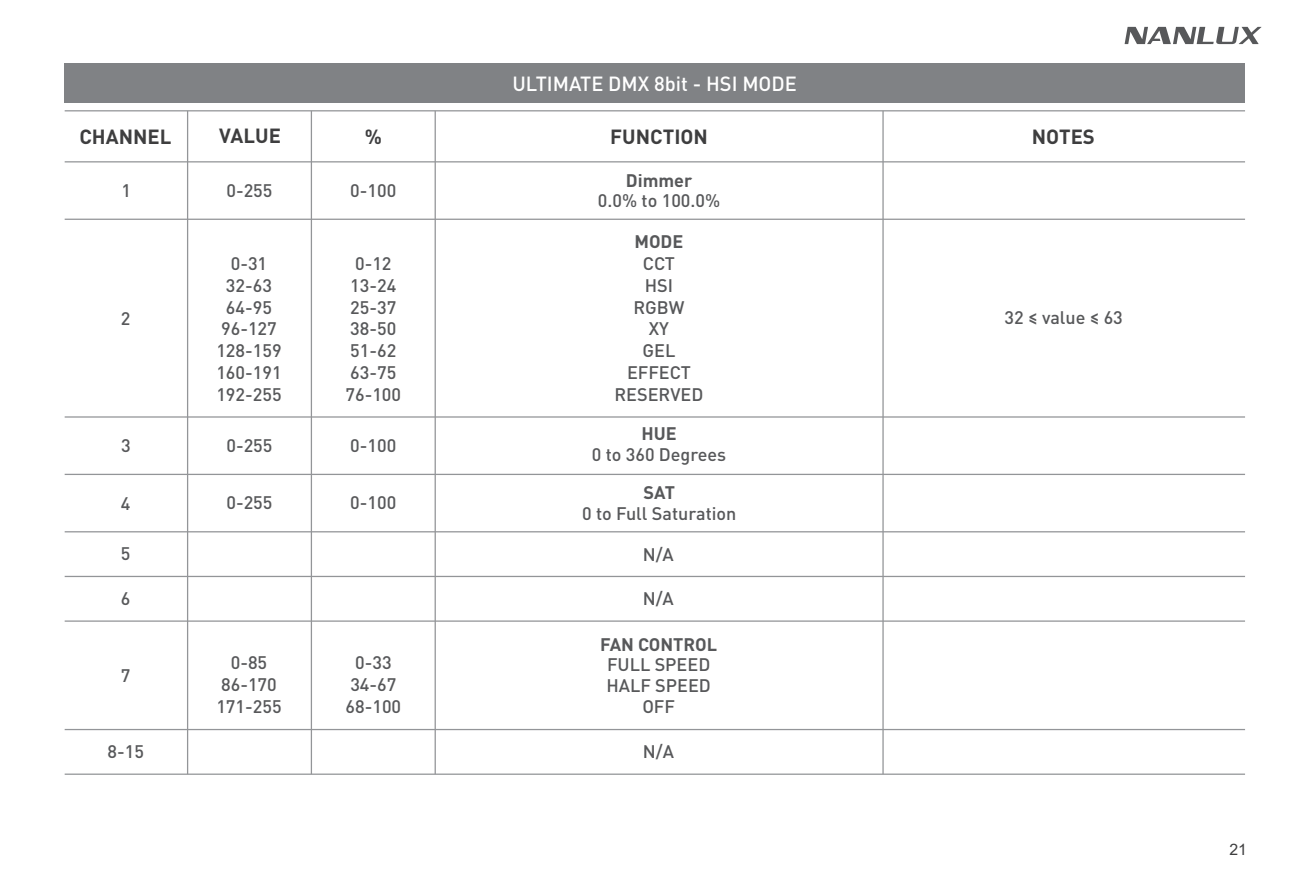
<style>
.page{position:relative;width:1308px;height:893px;background:#fff}
.page>*{position:absolute;margin:0;border:0;box-sizing:border-box;transform-origin:0 0}
.t1{font:700 20.25px "DIN Pro";color:#3e3e3f}
.t2{font:500 20.25px "DIN Pro";color:#fff}
.t3{font:500 18px/21.8px "DIN Pro";color:#57585a;text-align:center}
.t4{font:700 18px "DIN Pro";color:#57585a}
.t5{font:15.75px "Arial";color:#3e3e3f}
</style>
<div class="page">
<svg style="left:1124px;top:27px;width:137px;height:17px"></svg>
<div style="left:65px;top:64px;width:1180px;height:39px;background:#808285"></div>
<hr style="left:65px;top:110px;width:1180px;height:1px;background:#939598">
<hr style="left:65px;top:161px;width:1180px;height:1px;background:#939598">
<hr style="left:65px;top:219px;width:1180px;height:1px;background:#939598">
<hr style="left:65px;top:474px;width:1180px;height:1px;background:#939598">
<hr style="left:65px;top:531px;width:1180px;height:1px;background:#939598">
<hr style="left:65px;top:576px;width:1180px;height:1px;background:#939598">
<hr style="left:65px;top:416px;width:1180px;height:2px;background:#939598">
<hr style="left:187px;top:111px;width:1px;height:663px;background:#939598">
<hr style="left:311px;top:111px;width:1px;height:663px;background:#939598">
<hr style="left:434px;top:111px;width:2px;height:663px;background:#939598">
<hr style="left:882px;top:111px;width:1px;height:663px;background:#939598">
<hr style="left:65px;top:620px;width:1180px;height:2px;background:#939598">
<hr style="left:65px;top:729px;width:1180px;height:1px;background:#939598">
<hr style="left:65px;top:773px;width:1180px;height:2px;background:#939598">
<p class="t2" style="left:512px;top:70px;width:286px">ULTIMATE DMX 8bit - HSI MODE</p>
<p class="t1" style="left:79px;top:122px;width:94px">CHANNEL</p>
<p class="t1" style="left:219px;top:122px;width:63px">VALUE</p>
<p class="t1" style="left:365px;top:122px;width:19px">%</p>
<p class="t1" style="left:610px;top:122px;width:99px">FUNCTION</p>
<p class="t1" style="left:1031px;top:122px;width:65px">NOTES</p>
<p class="t3" style="left:121px;top:179px;width:11px">1</p>
<p class="t3" style="left:121px;top:306px;width:11px">2</p>
<p class="t3" style="left:121px;top:434px;width:11px">3</p>
<p class="t3" style="left:121px;top:491px;width:11px">4</p>
<p class="t3" style="left:121px;top:542px;width:11px">5</p>
<p class="t3" style="left:121px;top:587px;width:11px">6</p>
<p class="t3" style="left:121px;top:664px;width:11px">7</p>
<p class="t3" style="left:226px;top:179px;width:48px">0-255</p>
<p class="t3" style="left:350px;top:179px;width:48px">0-100</p>
<p class="t3" style="left:216px;top:252px;width:67px">0-31<br>32-63<br>64-95<br>96-127<br>128-159<br>160-191<br>192-255</p>
<p class="t3" style="left:345px;top:252px;width:57px">0-12<br>13-24<br>25-37<br>38-50<br>51-62<br>63-75<br>76-100</p>
<p class="t3" style="left:226px;top:434px;width:48px">0-255</p>
<p class="t3" style="left:226px;top:491px;width:48px">0-255</p>
<p class="t3" style="left:350px;top:434px;width:48px">0-100</p>
<p class="t3" style="left:350px;top:491px;width:48px">0-100</p>
<p class="t3" style="left:216px;top:651px;width:67px">0-85<br>86-170<br>171-255</p>
<p class="t3" style="left:345px;top:651px;width:57px">0-33<br>34-67<br>68-100</p>
<p class="t4" style="left:626px;top:168px;width:68px">Dimmer</p>
<p class="t3" style="left:598px;top:189px;width:124px">0.0% to 100.0%</p>
<p class="t4" style="left:634px;top:229px;width:50px">MODE</p>
<p class="t3" style="left:614px;top:252px;width:90px">CCT<br>HSI<br>RGBW<br>XY<br>GEL<br>EFFECT<br>RESERVED</p>
<p class="t4" style="left:641px;top:421px;width:37px">HUE</p>
<p class="t3" style="left:592px;top:442px;width:136px">0 to 360 Degrees</p>
<p class="t4" style="left:643px;top:480px;width:33px">SAT</p>
<p class="t3" style="left:582px;top:502px;width:156px">0 to Full Saturation</p>
<p class="t3" style="left:643px;top:542px;width:33px">N/A</p>
<p class="t3" style="left:643px;top:587px;width:33px">N/A</p>
<p class="t4" style="left:600px;top:632px;width:118px">FAN CONTROL</p>
<p class="t3" style="left:606px;top:654px;width:106px;line-height:20.7px">FULL SPEED<br>HALF SPEED<br>OFF</p>
<p class="t3" style="left:108px;top:740px;width:38px">8-15</p>
<p class="t3" style="left:643px;top:740px;width:33px">N/A</p>
<p class="t3" style="left:1004px;top:306px;width:120px">32 ≤ value ≤ 63</p>
<p class="t5" style="left:1229px;top:838px;width:19px">21</p>
</div>
